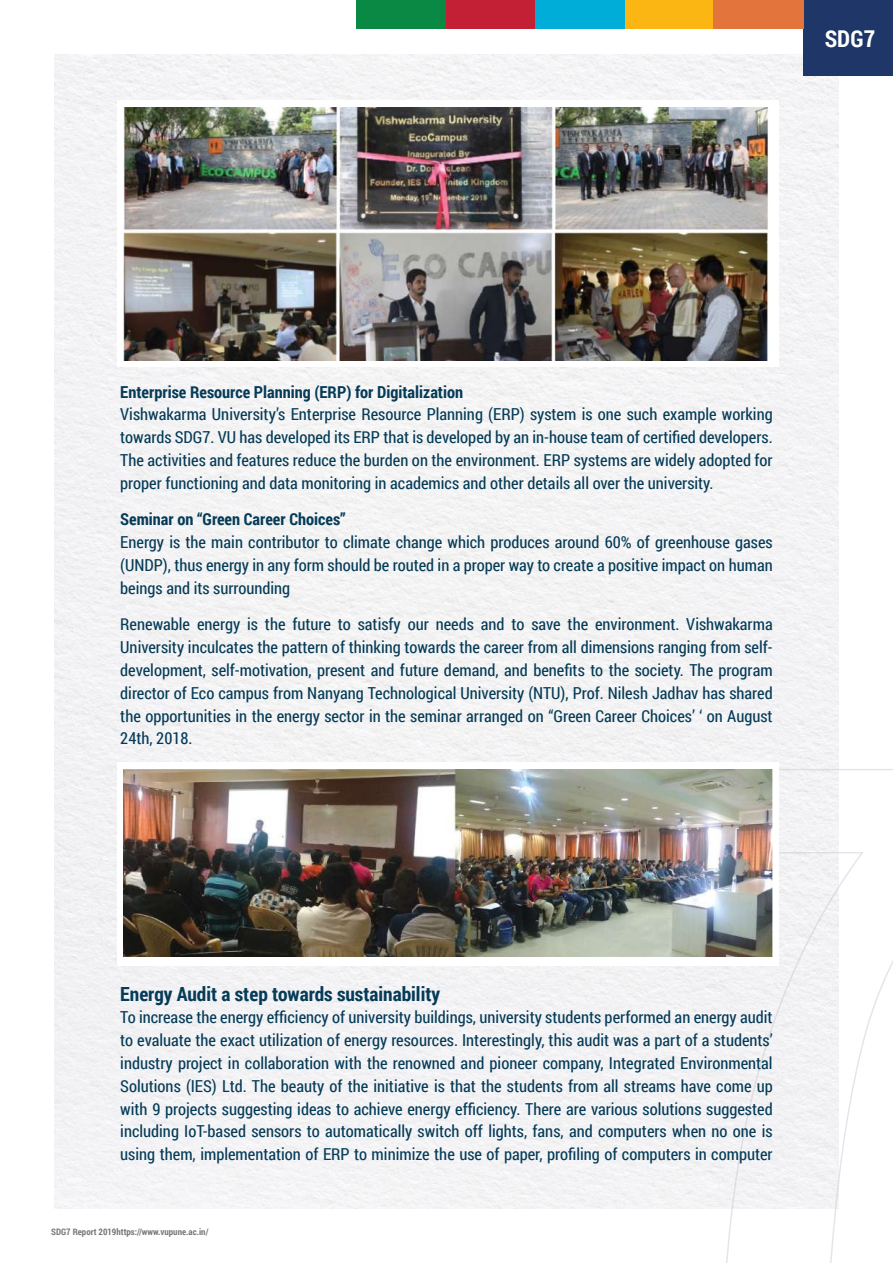
<style>
.page{position:relative;width:893px;height:1263px;background:#fff}
.page>*{position:absolute;margin:0;border:0;box-sizing:border-box;transform-origin:0 0}
.t1{font:700 23.1px "Roboto Condensed";color:#fff}
.t2{font:700 19.5px "Roboto Condensed";color:#053b57}
.t3{font:16.5px/22.8px "Roboto Condensed";color:#053b57;text-align:justify}
.t4{font:700 16.5px "Roboto Condensed";color:#053b57}
.t5{font:700 9px "Roboto Condensed";color:#77787b}
</style>
<div class="page">
<div style="left:54px;top:54px;width:785px;height:1155px;background:#f3f3f4"></div>
<div style="left:804px;top:0;width:89px;height:76px;background:#1e3768"></div>
<div style="left:624px;top:0;width:91px;height:28px;background:#fcb614"></div>
<div style="left:535px;top:0;width:89px;height:28px;background:#00add8"></div>
<div style="left:446px;top:0;width:89px;height:28px;background:#c32035"></div>
<div style="left:356px;top:0;width:90px;height:28px;background:#0a8944"></div>
<div style="left:713px;top:0;width:91px;height:28px;background:#e3743c"></div>
<svg style="left:636px;top:768px;width:257px;height:495px"></svg>
<div style="left:117px;top:762px;width:661px;height:203px;background:#fff"></div>
<img style="left:123px;top:769px;width:649px;height:188px">
<div style="left:117px;top:100px;width:661px;height:267px;background:#fff"></div>
<img style="left:123px;top:107px;width:646px;height:253px">
<h1 class="t1" style="left:825px;top:22px;width:52px">SDG7</h1>
<h1 class="t1" style="left:864px;top:22px;width:13px">9</h1>
<p class="t4" style="left:120px;top:380px;width:344px">Enterprise Resource Planning (ERP) for Digitalization</p>
<p class="t3" style="left:120px;top:402px;width:654px">Vishwakarma University’s Enterprise Resource Planning (ERP) system is one such example working towards SDG7. VU has developed its ERP that is developed by an in-house team of certified developers.<br>The activities and features reduce the burden on the environment. ERP systems are widely adopted for proper functioning and data monitoring in academics and other details all over the university.</p>
<p class="t4" style="left:120px;top:508px;width:227px">Seminar on “Green Career Choices”</p>
<p class="t3" style="left:120px;top:530px;width:654px">Energy is the main contributor to climate change which produces around 60% of greenhouse gases (UNDP), thus energy in any form should be routed in a proper way to create a positive impact on human beings and its surrounding</p>
<p class="t3" style="left:120px;top:613px;width:654px">Renewable energy is the future to satisfy our needs and to save the environment. Vishwakarma University inculcates the pattern of thinking towards the career from all dimensions ranging from self&shy;development, self-motivation, present and future demand, and benefits to the society. The program director of Eco campus from Nanyang Technological University (NTU), Prof. Nilesh Jadhav has shared the opportunities in the energy sector in the seminar arranged on “Green Career Choices’ ‘ on August 24th, 2018.</p>
<p class="t2" style="left:120px;top:980px;width:321px">Energy Audit a step towards sustainability</p>
<p class="t3" style="left:120px;top:1005px;width:654px">To increase the energy efficiency of university buildings, university students performed an energy audit to evaluate the exact utilization of energy resources. Interestingly, this audit was a part of a students’ industry project in collaboration with the renowned and pioneer company, Integrated Environmental Solutions (IES) Ltd. The beauty of the initiative is that the students from all streams have come up with 9 projects suggesting ideas to achieve energy efficiency. There are various solutions suggested including IoT-based sensors to automatically switch off lights, fans, and computers when no one is using them, implementation of ERP to minimize the use of paper, profiling of computers in computer</p>
<p class="t5" style="left:51px;top:1225px;width:159px">SDG7 Report 2019https://www.vupune.ac.in/</p>
</div>
